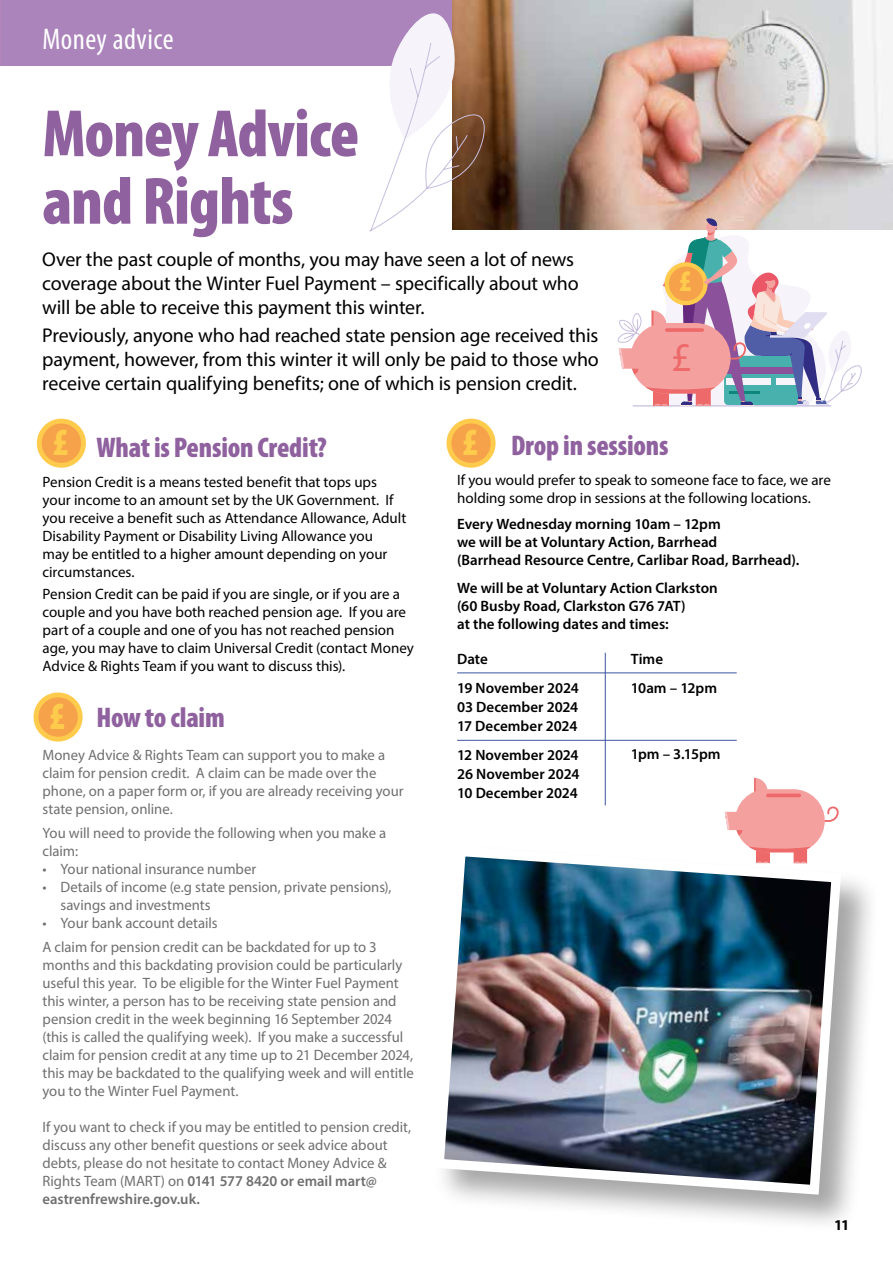
<style>
.page{position:relative;width:893px;height:1263px;background:#fff}
.page>*{position:absolute;margin:0;border:0;box-sizing:border-box;transform-origin:0 0}
.t1{font:900 condensed 67.5px/67.5px "Myriad Pro";letter-spacing:-.015em;color:#8f619f}
.t2{font:40.95px "Myriad Pro";color:#ed696a}
.t3{font:900 condensed 38.55px "Myriad Pro";color:#fecb4d}
.t4{font:condensed 30px "Myriad Pro";letter-spacing:.015em;color:#fff}
.t5{font:900 condensed 29.85px "Myriad Pro";color:#fecb4d}
.t6{font:900 condensed 28.5px "Myriad Pro";letter-spacing:-.01em;color:#8f619f}
.t7{font:19.95px/24px "Myriad Pro";letter-spacing:-.01em;color:#000}
.t8{font:15px/18px "Myriad Pro";color:#706f6f}
.t9{font:15px/18px "Myriad Pro";color:#000}
.t10{font:600 15px/18px "Myriad Pro";color:#000}
.t11{font:700 15px "Myriad Pro";color:#000}
.s1{font-weight:600}
</style>
<div class="page">
<div style="left:0;top:0;width:893px;height:66px;background:#aa84bb"></div>
<svg style="left:825px;top:806px;width:14px;height:16px"></svg>
<svg style="left:754px;top:778px;width:13px;height:13px"></svg>
<div style="left:735px;top:789px;width:90px;height:63px;background:#f4a09f;border-radius:32px"></div>
<svg style="left:725px;top:812px;width:17px;height:23px"></svg>
<svg style="left:768px;top:793px;width:31px;height:4px"></svg>
<svg style="left:36px;top:418px;width:50px;height:50px"></svg>
<svg style="left:33px;top:692px;width:50px;height:50px"></svg>
<svg style="left:446px;top:418px;width:50px;height:50px"></svg>
<hr style="left:605px;top:653px;width:1px;height:152px;background:#3b559f">
<hr style="left:457px;top:740px;width:280px;height:1px;background:#3b559f">
<hr style="left:457px;top:672px;width:280px;height:1px;background:#3b559f">
<div style="left:432px;top:845px;width:448px;height:388px;background:#000;opacity:.35"></div>
<img style="left:432px;top:841px;width:414px;height:358px">
<img style="left:453px;top:0;width:440px;height:230px">
<svg style="left:617px;top:218px;width:246px;height:188px"></svg>
<hr style="left:667px;top:328px;width:35px;height:4px;background:#ed696a">
<svg style="left:369px;top:10px;width:121px;height:222px"></svg>
<h3 class="t4" style="left:43px;top:21px;width:133px">Money advice</h3>
<h1 class="t1" style="left:43px;top:98px;width:318px">Money Advice and Rights</h1>
<h3 class="t7" style="left:42px;top:247px;width:538px">Over the past couple of months, you may have seen a lot of news coverage about the Winter Fuel Payment – specifically about who will be able to receive this payment this winter.</h3>
<h3 class="t7" style="left:42px;top:323px;width:558px;text-align:justify">Previously, anyone who had reached state pension age received this payment, however, from this winter it will only be paid to those who receive certain qualifying benefits; one of which is pension credit.</h3>
<h3 class="t5" style="left:679px;top:262px;width:15px">£</h3>
<h2 class="t2" style="left:671px;top:332px;width:22px">£</h2>
<h3 class="t3" style="left:52px;top:417px;width:18px">£</h3>
<h3 class="t6" style="left:97px;top:429px;width:232px">What is Pension Credit?</h3>
<p class="t9" style="left:43px;top:473px;width:365px">Pension Credit is a means tested benefit that tops ups your income to an amount set by the UK Government. If you receive a benefit such as Attendance Allowance, Adult Disability Payment or Disability Living Allowance you<br>may be entitled to a higher amount depending on your circumstances.</p>
<p class="t9" style="left:43px;top:585px;width:373px">Pension Credit can be paid if you are single, or if you are a couple and you have both reached pension age. If you are part of a couple and one of you has not reached pension age, you may have to claim Universal Credit (contact Money Advice &amp; Rights Team if you want to discuss this).</p>
<h3 class="t6" style="left:97px;top:700px;width:130px">How to claim</h3>
<p class="t8" style="left:43px;top:746px;width:363px">Money Advice &amp; Rights Team can support you to make a claim for pension credit. A claim can be made over the phone, on a paper form or, if you are already receiving your state pension, online.</p>
<p class="t8" style="left:43px;top:824px;width:345px">You will need to provide the following when you make a claim:</p>
<p class="t8" style="left:43px;top:860px;width:215px">• Your national insurance number</p>
<p class="t8" style="left:61px;top:878px;width:333px;text-indent:-18px">• Details of income (e.g state pension, private pensions), savings and investments</p>
<p class="t8" style="left:43px;top:911px;width:336px;line-height:24px">• Your bank account details<br>A claim for pension credit can be backdated for up to 3</p>
<p class="t8" style="left:43px;top:956px;width:373px">months and this backdating provision could be particularly useful this year. To be eligible for the Winter Fuel Payment this winter, a person has to be receiving state pension and pension credit in the week beginning 16 September 2024 (this is called the qualifying week). If you make a successful claim for pension credit at any time up to 21 December 2024, this may be backdated to the qualifying week and will entitle you to the Winter Fuel Payment.</p>
<p class="t8" style="left:43px;top:1118px;width:370px">If you want to check if you may be entitled to pension credit, discuss any other benefit questions or seek advice about debts, please do not hesitate to contact Money Advice &amp; Rights Team (MART) on <span class="s1">0141 577 8420 or email mart@ eastrenfrewshire.gov.uk.</span></p>
<h3 class="t3" style="left:49px;top:691px;width:18px">£</h3>
<h3 class="t3" style="left:462px;top:417px;width:18px">£</h3>
<h3 class="t6" style="left:511px;top:427px;width:159px">Drop in sessions</h3>
<p class="t9" style="left:457px;top:471px;width:375px">If you would prefer to speak to someone face to face, we are holding some drop in sessions at the following locations.</p>
<p class="t10" style="left:457px;top:515px;width:344px">Every Wednesday morning 10am – 12pm<br>we will be at Voluntary Action, Barrhead<br>(Barrhead Resource Centre, Carlibar Road, Barrhead).</p>
<p class="t10" style="left:457px;top:578px;width:262px">We will be at Voluntary Action Clarkston (60 Busby Road, Clarkston G76 7AT)<br>at the following dates and times:</p>
<p class="t10" style="left:457px;top:644px;width:123px;line-height:29.1px">Date<br>19 November 2024</p>
<p class="t10" style="left:457px;top:697px;width:123px;line-height:19px">03 December 2024<br>17 December 2024</p>
<p class="t10" style="left:457px;top:745px;width:124px;line-height:19px;text-align:justify">12 November 2024<br>26 November 2024<br>10 December 2024</p>
<p class="t10" style="left:631px;top:644px;width:88px;line-height:29.1px">Time<br>10am – 12pm</p>
<p class="t10" style="left:631px;top:745px;width:91px">1pm – 3.15pm</p>
<p class="t11" style="left:834px;top:1215px;width:17px">11</p>
</div>
